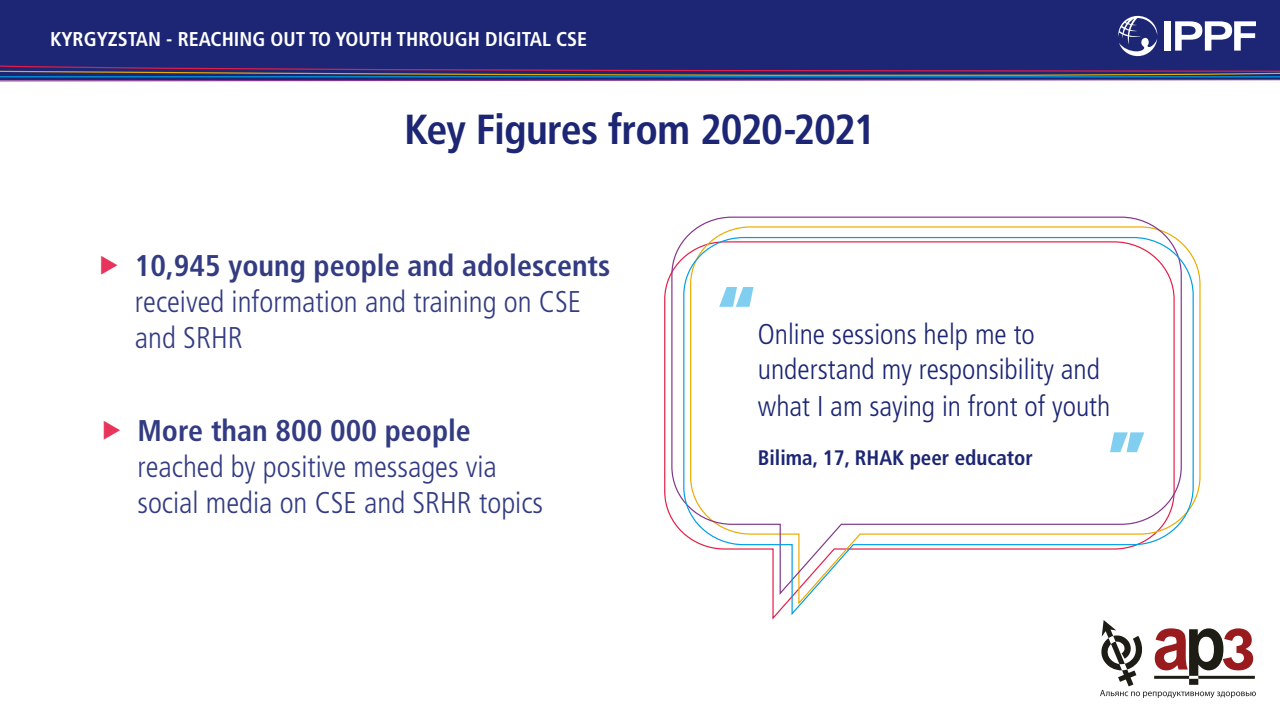
<style>
.page{position:relative;width:1280px;height:720px;background:#fff}
.page>*{position:absolute;margin:0;border:0;box-sizing:border-box;transform-origin:0 0}
.t1{font:900 65px "Frutiger LT Std";color:#009fe3}
.body-ol{font:700 condensed 42px "Frutiger LT Std";letter-spacing:-.025em;color:#1c2674}
.t2{font:300 condensed 30px/36px "Frutiger LT Std";color:#333c82}
.t3{font:300 condensed 28.6px/34.3px "Frutiger LT Std";color:#1c2674}
.t4{font:700 condensed 21px "Frutiger LT Std";color:#1c2674}
.t5{font:700 condensed 20px "Frutiger LT Std";color:#fff}
.s1{font-weight:700}
</style>
<div class="page">
<div style="left:0;top:0;width:1280px;height:80px;background:#1c2674"></div>
<div style="left:1164px;top:21px;width:7px;height:30px;background:#fff"></div>
<svg style="left:1175px;top:21px;width:81px;height:30px"></svg>
<svg style="left:1118px;top:15px;width:39px;height:41px"></svg>
<svg style="left:0;top:65px;width:1280px;height:17px"></svg>
<hr style="left:0;top:76px;width:1280px;height:1px;background:#009fe3">
<svg style="left:1100px;top:621px;width:156px;height:77px"></svg>
<svg style="left:671px;top:216px;width:502px;height:318px"></svg>
<svg style="left:683px;top:236px;width:511px;height:381px"></svg>
<p class="t5" style="left:50px;top:27px;width:539px">KYRGYZSTAN - REACHING OUT TO YOUTH THROUGH DIGITAL CSE</p>
<p class="body-ol" style="left:404px;top:105px;width:473px">Key Figures from 2020-2021</p>
<p class="t2" style="left:135px;top:248px;width:477px"><span class="s1">10,945 young people and adolescents </span>received information and training on CSE and SRHR</p>
<p class="t2" style="left:137px;top:413px;width:407px"><span class="s1">More than 800 000 people </span>reached by positive messages via social media on CSE and SRHR topics</p>
<h1 class="t1" style="left:718px;top:270px;width:38px">“</h1>
<p class="t3" style="left:758px;top:318px;width:344px">Online sessions help me to understand my responsibility and</p>
<p class="t3" style="left:758px;top:389px;width:354px">what I am saying in front of youth</p>
<p class="t4" style="left:758px;top:445px;width:277px">Bilima, 17, RHAK peer educator</p>
<h1 class="t1" style="left:1145px;top:469px;width:38px;rotate:-180deg">“</h1>
</div>
